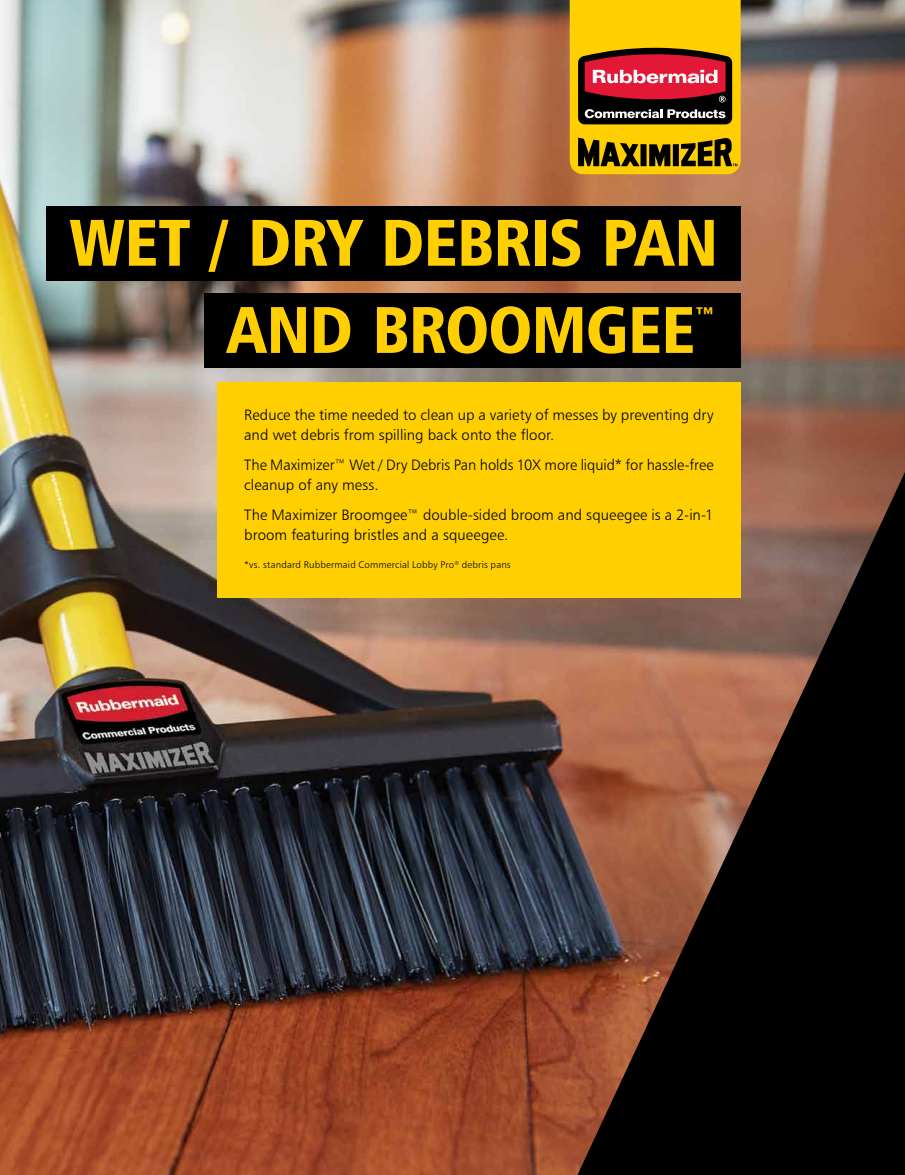
<style>
.page{position:relative;width:905px;height:1175px;background:#fff}
.page>*{position:absolute;margin:0;border:0;box-sizing:border-box;transform-origin:0 0}
.t1{font:66px "Humanist 777 BT Black Condensed B";letter-spacing:-.01em;color:#ffcf01}
.t2{font:26.25px "Humanist 777 BT Black Condensed B";color:#ffcf01}
.t3{font:15px/19.5px "Humanist 777 BT Light B";color:#000}
.t4{font:9.75px "Humanist 777 BT Light B";letter-spacing:.02em;color:#000}
</style>
<div class="page">
<img style="left:0;top:0;width:904px;height:1174px">
<div style="left:217px;top:382px;width:523px;height:215px;background:#ffcf01"></div>
<div style="left:204px;top:294px;width:536px;height:74px;background:#000"></div>
<div style="left:46px;top:206px;width:694px;height:75px;background:#000"></div>
<svg style="left:569px;top:0;width:171px;height:174px;background:#b87e16"></svg>
<h1 class="t1" style="left:69px;top:201px;width:651px">WET / DRY DEBRIS PAN</h1>
<h1 class="t1" style="left:226px;top:288px;width:470px">AND BROOMGEE</h1>
<h2 class="t2" style="left:694px;top:300px;width:23px">™</h2>
<p class="t3" style="left:244px;top:405px;width:471px">Reduce the time needed to clean up a variety of messes by preventing dry and wet debris from spilling back onto the floor.</p>
<p class="t3" style="left:244px;top:455px;width:471px">The Maximizer™ Wet / Dry Debris Pan holds 10X more liquid* for hassle-free cleanup of any mess.</p>
<p class="t3" style="left:244px;top:505px;width:471px">The Maximizer Broomgee™ double-sided broom and squeegee is a 2-in-1 broom featuring bristles and a squeegee.</p>
<p class="t4" style="left:244px;top:559px;width:268px">*vs. standard Rubbermaid Commercial Lobby Pro<sup>®</sup> debris pans</p>
</div>
